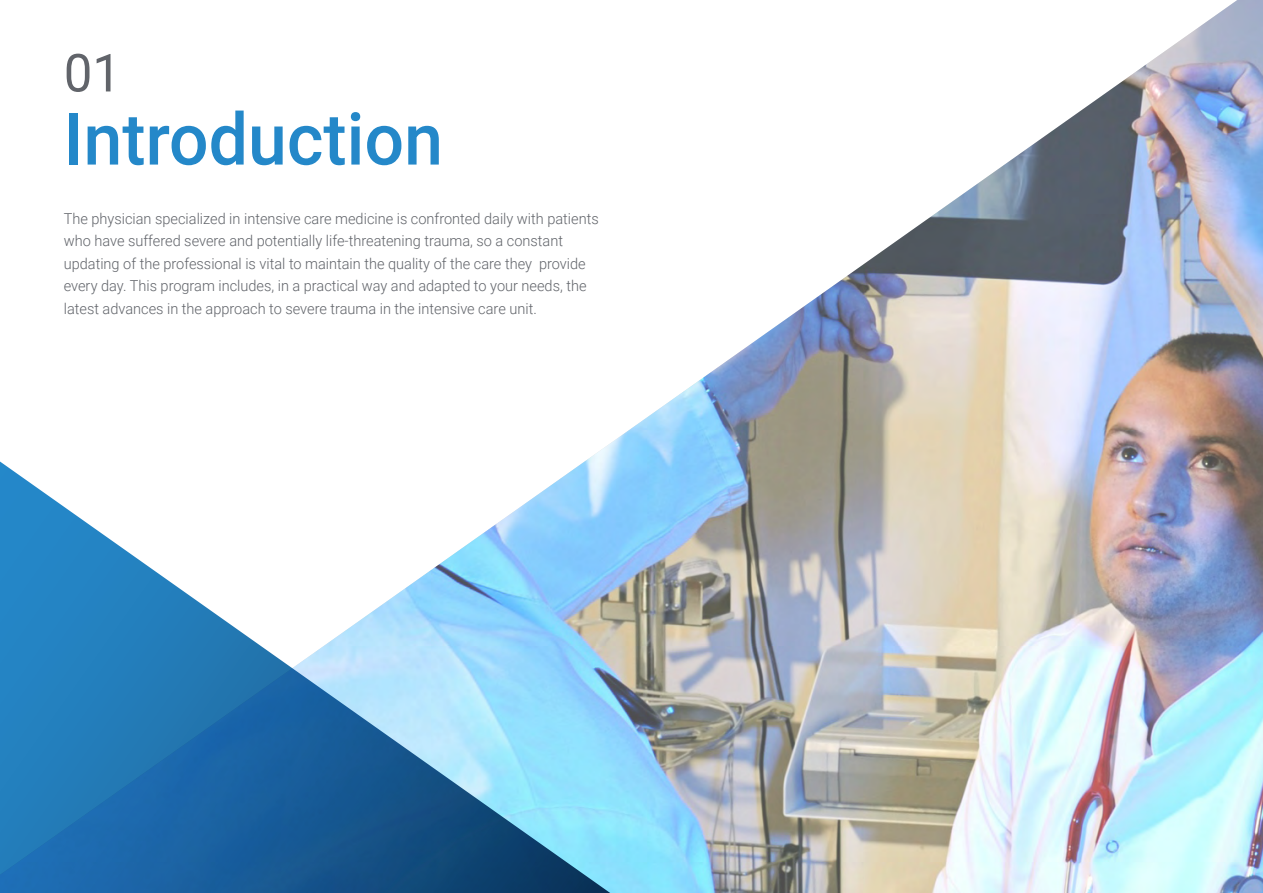
<style>
.page{position:relative;width:1263px;height:893px;background:#fff}
.page>*{position:absolute;margin:0;border:0;box-sizing:border-box;transform-origin:0 0}
.t1{font:500 72px "Roboto";color:#2488c9}
.t2{font:52.5px "Roboto";color:#61646a}
.t3{font:300 15px/22.5px "Roboto";color:#61646a}
</style>
<div class="page">
<img style="left:607px;top:0;width:656px;height:893px">
<svg style="left:0;top:446px;width:640px;height:447px"></svg>
<h2 class="t2" style="left:64px;top:36px;width:59px">01</h2>
<h1 class="t1" style="left:64px;top:89px;width:381px">Introduction</h1>
<p class="t3" style="left:64px;top:207px;width:536px">The physician specialized in intensive care medicine is confronted daily with patients who have suffered severe and potentially life-threatening trauma, so a constant updating of the professional is vital to maintain the quality of the care they provide every day. This program includes, in a practical way and adapted to your needs, the latest advances in the approach to severe trauma in the intensive care unit.</p>
</div>
